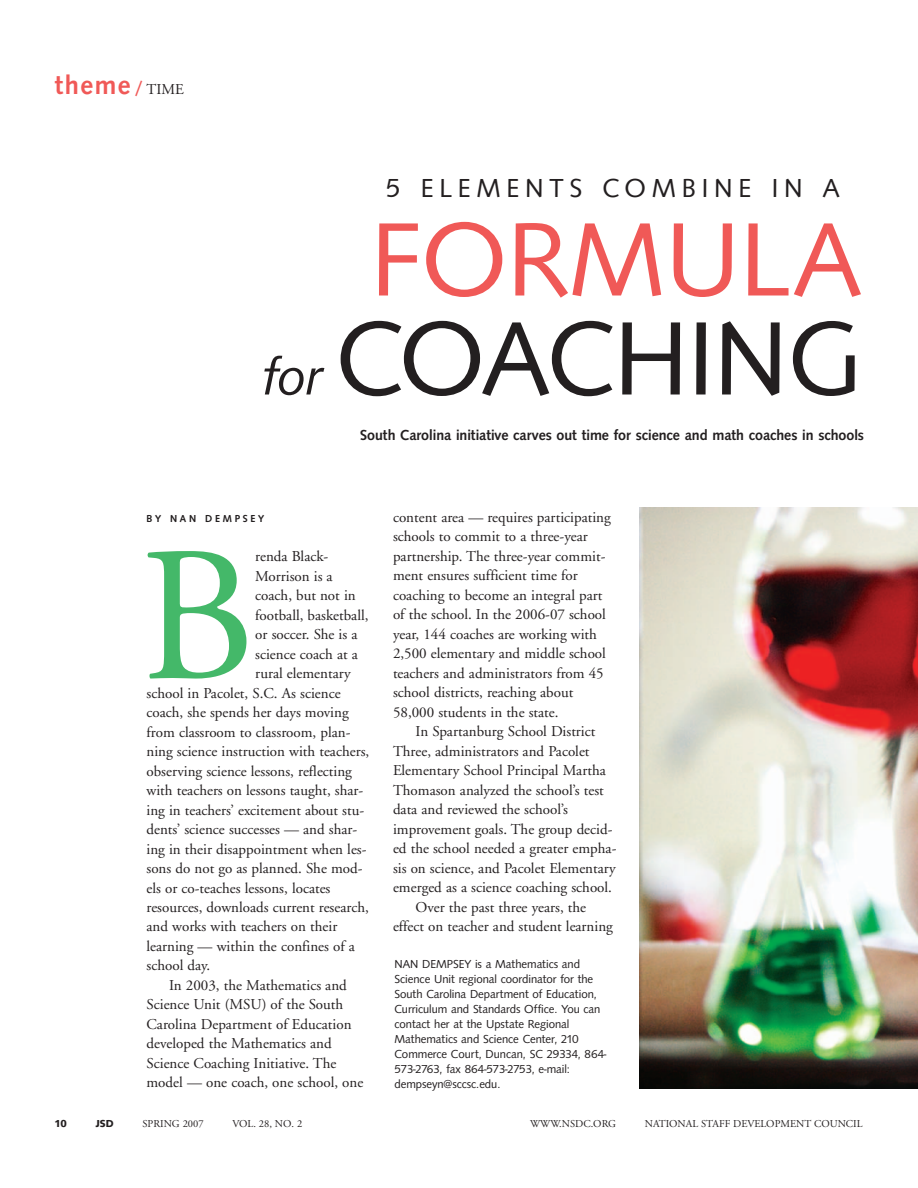
<style>
.page{position:relative;width:918px;height:1188px;background:#fff}
.page>*{position:absolute;margin:0;border:0;box-sizing:border-box;transform-origin:0 0}
.t1{font:191.4px "Adobe Garamond";color:#44b869}
.t2{font:108px/99px "Syntax D";color:#231f20;text-align:right}
.t3{font:27px "Syntax D";letter-spacing:.22em;color:#231f20}
.t4{font:500 27px "Syntax D";letter-spacing:.055em;color:#f05957}
.t5{font:15px/19.5px "Adobe Garamond";color:#231f20}
.t6{font:500 15px "Syntax D";color:#231f20}
.t7{font:12px/15px "Syntax D";color:#231f20}
.t8{font:10.5px "Adobe Garamond";color:#231f20}
.t9{font:500 10.5px "Syntax D";letter-spacing:.265em;color:#231f20}
.t10{font:700 10.5px "Syntax T";color:#231f20}
.s1{font-size:18px}
.s2{font-family:"Adobe Garamond";font-weight:400;font-size:15px;color:#231f20}
.s3{color:#fff}
.s4{color:#f05957}
.s5{font-style:italic;font-size:54px}
</style>
<div class="page">
<img style="left:639px;top:507px;width:279px;height:582px">
<h3 class="t4" style="left:55px;top:69px;width:131px">theme <span class="s1">/</span> <span class="s2">TIME</span></h3>
<h3 class="t3" style="left:386px;top:171px;width:477px">5 ELEMENTS COMBINE IN A<span class="s3">V</span></h3>
<h2 class="t2" style="left:262px;top:209px;width:601px"><span class="s4">FORMULA<br></span><span class="s5">for</span> COACHING</h2>
<p class="t6" style="left:360px;top:426px;width:505px">South Carolina initiative carves out time for science and math coaches in schools</p>
<p class="t9" style="left:147px;top:512px;width:119px">BY NAN DEMPSEY</p>
<h1 class="t1" style="left:140px;top:541px;width:117px">B</h1>
<p class="t5" style="left:255px;top:548px;width:75px">renda Black-</p>
<p class="t5" style="left:255px;top:567px;width:79px">Morrison is a</p>
<p class="t5" style="left:255px;top:587px;width:102px">coach, but not in</p>
<p class="t5" style="left:255px;top:606px;width:115px">football, basketball,</p>
<p class="t5" style="left:255px;top:626px;width:104px">or soccer. She is a</p>
<p class="t5" style="left:255px;top:645px;width:104px">science coach at a</p>
<p class="t5" style="left:255px;top:665px;width:97px">rural elementary</p>
<p class="t5" style="left:147px;top:684px;width:196px">school in Pacolet, S.C. As science</p>
<p class="t5" style="left:147px;top:704px;width:204px">coach, she spends her days moving</p>
<p class="t5" style="left:147px;top:723px;width:205px">from classroom to classroom, plan-</p>
<p class="t5" style="left:147px;top:743px;width:224px">ning science instruction with teachers,</p>
<p class="t5" style="left:147px;top:762px;width:207px">observing science lessons, reflecting</p>
<p class="t5" style="left:147px;top:782px;width:218px">with teachers on lessons taught, shar-</p>
<p class="t5" style="left:147px;top:801px;width:219px">ing in teachers’ excitement about stu-</p>
<p class="t5" style="left:147px;top:821px;width:212px">dents’ science successes — and shar-</p>
<p class="t5" style="left:147px;top:840px;width:222px">ing in their disappointment when les-</p>
<p class="t5" style="left:147px;top:860px;width:218px">sons do not go as planned. She mod-</p>
<p class="t5" style="left:147px;top:879px;width:185px">els or co-teaches lessons, locates</p>
<p class="t5" style="left:147px;top:899px;width:224px">resources, downloads current research,</p>
<p class="t5" style="left:147px;top:918px;width:192px">and works with teachers on their</p>
<p class="t5" style="left:147px;top:938px;width:210px">learning — within the confines of a</p>
<p class="t5" style="left:147px;top:957px;width:65px">school day.</p>
<p class="t5" style="left:169px;top:977px;width:179px">In 2003, the Mathematics and</p>
<p class="t5" style="left:147px;top:996px;width:198px">Science Unit (MSU) of the South</p>
<p class="t5" style="left:147px;top:1016px;width:207px">Carolina Department of Education</p>
<p class="t5" style="left:147px;top:1035px;width:187px">developed the Mathematics and</p>
<p class="t5" style="left:147px;top:1055px;width:191px">Science Coaching Initiative. The</p>
<p class="t5" style="left:147px;top:1074px;width:218px">model — one coach, one school, one</p>
<p class="t5" style="left:393px;top:509px;width:219px">content area — requires participating schools to commit to a three-year partnership. The three-year commit&shy;ment ensures sufficient time for coaching to become an integral part of the school. In the 2006-07 school year, 144 coaches are working with 2,500 elementary and middle school teachers and administrators from 45 school districts, reaching about 58,000 students in the state.</p>
<p class="t5" style="left:416px;top:723px;width:181px">In Spartanburg School District</p>
<p class="t5" style="left:393px;top:743px;width:198px">Three, administrators and Pacolet</p>
<p class="t5" style="left:393px;top:762px;width:214px">Elementary School Principal Martha</p>
<p class="t5" style="left:393px;top:782px;width:212px">Thomason analyzed the school’s test</p>
<p class="t5" style="left:393px;top:801px;width:177px">data and reviewed the school’s</p>
<p class="t5" style="left:393px;top:821px;width:221px">improvement goals. The group decid-</p>
<p class="t5" style="left:393px;top:840px;width:225px">ed the school needed a greater empha-</p>
<p class="t5" style="left:393px;top:860px;width:224px">sis on science, and Pacolet Elementary</p>
<p class="t5" style="left:393px;top:879px;width:221px">emerged as a science coaching school.</p>
<p class="t5" style="left:416px;top:899px;width:172px">Over the past three years, the</p>
<p class="t5" style="left:393px;top:918px;width:221px">effect on teacher and student learning</p>
<p class="t7" style="left:394px;top:956px;width:213px">NAN DEMPSEY is a Mathematics and Science Unit regional coordinator for the South Carolina Department of Education, Curriculum and Standards Office. You can contact her at the Upstate Regional Mathematics and Science Center, 210<br>Commerce Court, Duncan, SC 29334, 864- 573-2763, fax 864-573-2753, e-mail: dempseyn@sccsc.edu.</p>
<p class="t10" style="left:55px;top:1117px;width:14px">10</p>
<p class="t10" style="left:96px;top:1117px;width:19px">JSD</p>
<p class="t8" style="left:143px;top:1119px;width:63px">SPRING 2007</p>
<p class="t8" style="left:232px;top:1119px;width:71px">VOL. 28, NO. 2</p>
<p class="t8" style="left:530px;top:1119px;width:87px">WWW.NSDC.ORG</p>
<p class="t8" style="left:645px;top:1119px;width:219px">NATIONAL STAFF DEVELOPMENT COUNCIL</p>
</div>
